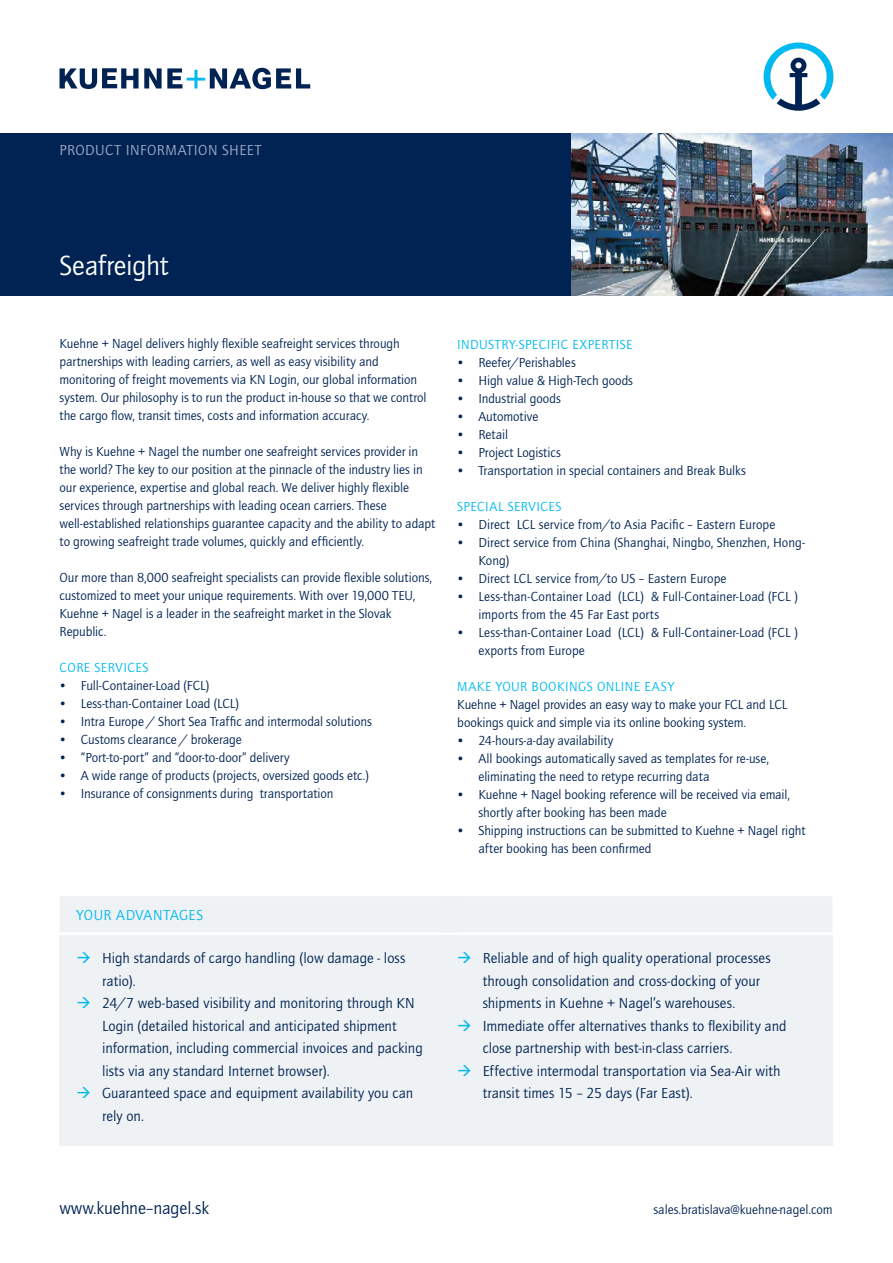
<style>
.page{position:relative;width:893px;height:1263px;background:#fff}
.page>*{position:absolute;margin:0;border:0;box-sizing:border-box;transform-origin:0 0}
.t1{font:28.5px "Quay Sans ITC Std";color:#fff}
.t2{font:18px "Quay Sans ITC Std";color:#002353}
.t3{font:15px/22.5px "Quay Sans ITC Std";color:#002353}
.t4{font:15px "Quay Sans ITC Std";letter-spacing:.03em;color:#a1abc6}
.t5{font:15px "Quay Sans ITC Std";letter-spacing:.035em;color:#00b9f1}
.t6{font:13.5px/18px "Quay Sans ITC Std";letter-spacing:-.005em;color:#002353}
.t7{font:13.5px "Quay Sans ITC Std";letter-spacing:.04em;color:#00b9f1}
</style>
<div class="page">
<div style="left:0;top:134px;width:581px;height:162px;background:#002353"></div>
<svg style="left:764px;top:43px;width:69px;height:68px"></svg>
<svg style="left:60px;top:68px;width:250px;height:21px"></svg>
<div style="left:60px;top:935px;width:773px;height:211px;background:#eff2f4"></div>
<div style="left:60px;top:896px;width:397px;height:36px;background:#eff2f4"></div>
<div style="left:441px;top:896px;width:392px;height:36px;background:#eff2f4"></div>
<img style="left:571px;top:134px;width:322px;height:162px">
<p class="t4" style="left:60px;top:142px;width:204px">product information sheet</p>
<h1 class="t1" style="left:60px;top:249px;width:111px">Seafreight</h1>
<p class="t6" style="left:60px;top:335px;width:369px">Kuehne + Nagel delivers highly flexible seafreight services through partnerships with leading carriers, as well as easy visibility and monitoring of freight movements via KN Login, our global information system. Our philosophy is to run the product in-house so that we control the cargo flow, transit times, costs and information accuracy.</p>
<p class="t6" style="left:60px;top:443px;width:377px">Why is Kuehne + Nagel the number one seafreight services provider in the world? The key to our position at the pinnacle of the industry lies in our experience, expertise and global reach. We deliver highly flexible services through partnerships with leading ocean carriers. These well-established relationships guarantee capacity and the ability to adapt to growing seafreight trade volumes, quickly and efficiently.</p>
<p class="t6" style="left:60px;top:569px;width:374px">Our more than 8,000 seafreight specialists can provide flexible solutions, customized to meet your unique requirements. With over 19,000 TEU, Kuehne + Nagel is a leader in the seafreight market in the Slovak Republic.</p>
<p class="t7" style="left:60px;top:660px;width:90px">core services</p>
<p class="t6" style="left:60px;top:677px;width:151px">• Full-Container-Load (FCL)</p>
<p class="t6" style="left:60px;top:695px;width:181px">• Less-than-Container Load (LCL)</p>
<p class="t6" style="left:60px;top:713px;width:314px">• I ntra Europe / Short Sea Traffic and intermodal solutions</p>
<p class="t6" style="left:60px;top:730px;width:184px">• Customs clearance / brokerage</p>
<p class="t6" style="left:60px;top:748px;width:232px">• “Port-to-port” and “door-to-door” delivery</p>
<p class="t6" style="left:60px;top:766px;width:311px">• A wide range of products (projects, oversized goods etc.)</p>
<p class="t6" style="left:60px;top:784px;width:276px">• I nsurance of consignments during transportation</p>
<p class="t5" style="left:77px;top:906px;width:18px">YOUR</p>
<p class="t5" style="left:116px;top:906px;width:88px">advantages</p>
<p class="t7" style="left:457px;top:337px;width:69px">I ndustrY-SPECIFIC</p>
<p class="t7" style="left:572px;top:337px;width:62px">expertise</p>
<p class="t6" style="left:457px;top:354px;width:120px">• Reefer/Perishables</p>
<p class="t6" style="left:457px;top:372px;width:177px">• H igh value &amp; H igh-Tech goods</p>
<p class="t6" style="left:457px;top:390px;width:105px">• I ndustrial goods</p>
<p class="t6" style="left:457px;top:408px;width:83px">• Automotive</p>
<p class="t6" style="left:457px;top:426px;width:53px">• Retail</p>
<p class="t6" style="left:457px;top:444px;width:105px">• Project Logistics</p>
<p class="t6" style="left:457px;top:462px;width:290px">• Transportation in special containers and Break Bulks</p>
<p class="t7" style="left:457px;top:499px;width:106px">special services</p>
<p class="t6" style="left:457px;top:516px;width:320px">• Direct LCL service from/to Asia Pacific – Eastern Europe</p>
<p class="t6" style="left:478px;top:534px;width:328px;text-indent:-21px">• Direct service from China (Shanghai, N ingbo, Shenzhen, Hong-<br>Kong)</p>
<p class="t6" style="left:457px;top:570px;width:271px">• Direct LCL service from/to US – Eastern Europe</p>
<p class="t6" style="left:478px;top:588px;width:321px;text-indent:-21px">• Less-than-Container Load (LCL) &amp; Full-Container-Load (FCL ) imports from the 45 Far East ports</p>
<p class="t6" style="left:478px;top:623px;width:321px;text-indent:-21px">• Less-than-Container Load (LCL) &amp; Full-Container-Load (FCL ) exports from Europe</p>
<p class="t7" style="left:457px;top:679px;width:55px">MAKE YOUR</p>
<p class="t7" style="left:532px;top:679px;width:97px">BOOKINGS ON LINE</p>
<p class="t7" style="left:645px;top:679px;width:30px">easy</p>
<p class="t6" style="left:457px;top:695px;width:332px">Kuehne + Nagel provides an easy way to make your FCL and LCL bookings quick and simple via its online booking system.</p>
<p class="t6" style="left:457px;top:731px;width:158px">• 24-hours-a-day availability</p>
<p class="t6" style="left:478px;top:749px;width:292px;text-indent:-21px">• All bookings automatically saved as templates for re-use, eliminating the need to retype recurring data</p>
<p class="t6" style="left:478px;top:785px;width:313px;text-indent:-21px">• Kuehne + Nagel booking reference will be received via email, shortly after booking has been made</p>
<p class="t6" style="left:478px;top:821px;width:329px;text-indent:-21px">• Shipping instructions can be submitted to Kuehne + Nagel right after booking has been confirmed</p>
<p class="t3" style="left:102px;top:947px;width:322px">H igh standards of cargo handling (low damage - loss ratio).<br>24/7 web-based visibility and monitoring through KN Login (detailed historical and anticipated shipment information, including commercial invoices and packing lists via any standard I nternet browser).<br>Guaranteed space and equipment availability you can rely on.</p>
<p class="t3" style="left:483px;top:947px;width:305px">Reliable and of high quality operational processes through consolidation and cross-docking of your shipments in Kuehne + Nagel’s warehouses.<br>I mmediate offer alternatives thanks to flexibility and close partnership with best-in-class carriers.<br>Effective intermodal transportation via Sea-Air with transit times 15 – 25 days (Far East).</p>
<h2 class="t2" style="left:59px;top:1197px;width:151px">www.kuehne–nagel.sk</h2>
<p class="t6" style="left:653px;top:1200px;width:181px">sales.bratislava@kuehne-nagel.com</p>
</div>
